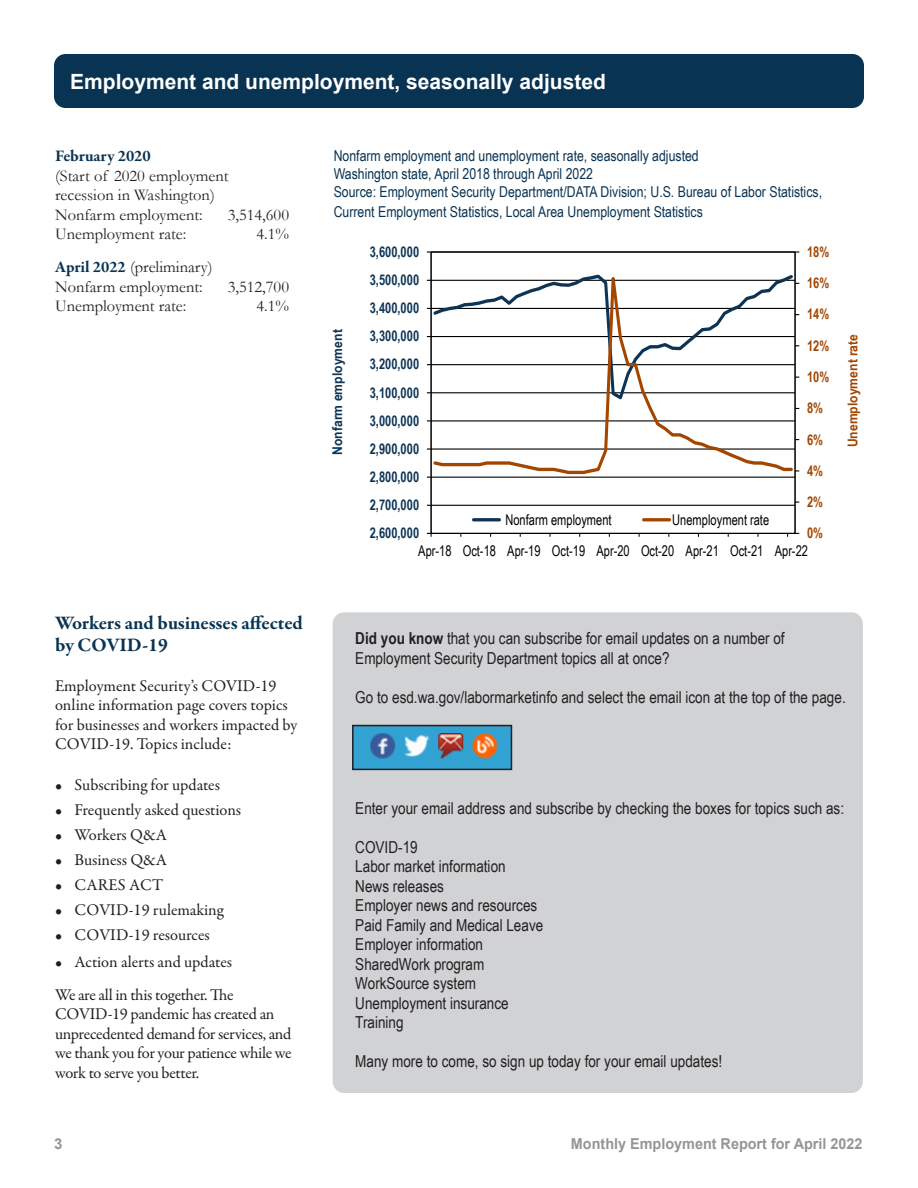
<style>
.page{position:relative;width:918px;height:1188px;background:#fff}
.page>*{position:absolute;margin:0;border:0;box-sizing:border-box;transform-origin:0 0}
.t1{font:700 21px "Arial";color:#fff}
.Figure_captions{font:700 19.5px/22.5px "Garamond Premr Pro";letter-spacing:-.005em;color:#093353}
.Section_Heading{font:16.5px/19.5px "Arial Narrow";color:#231f20}
.Figure_captions-2{font:16.5px/19.5px "Garamond Premr Pro";letter-spacing:-.005em;color:#231f20}
.Body_text{font:16.5px/19.5px "Garamond";color:#231f20}
.Figure_table_heading{font:15px/19.5px "Arial Narrow";color:#093353}
.t2{font:700 15px "Arial";color:#939598;scale:.96 1}
.t3{font:700 15px "Arial";color:#939598}
.t4{font:700 14.7px "Arial Narrow";color:#0d3455;scale:.91 1}
.t5{font:14.7px "Arial Narrow";color:#000;scale:.91 1}
.t6{font:700 14.7px "Arial Narrow";color:#a24600;scale:.91 1}
.t7{font:700 13.5px "Arial Narrow";letter-spacing:.005em;color:#0d3455;scale:1.09 1}
.t8{font:700 13.5px "Arial Narrow";letter-spacing:.005em;color:#a24600;scale:1.09 1}
.s1{font-family:"Garamond Premr Pro";font-weight:700;color:#093353}
.s2{font-weight:700}
</style>
<div class="page">
<div style="left:54px;top:54px;width:810px;height:54px;background:#093353;border-radius:12px"></div>
<div style="left:333px;top:612px;width:530px;height:481px;background:#d1d2d4;border-radius:12px"></div>
<hr style="left:431px;top:505px;width:364px;height:1px;background:#000">
<hr style="left:431px;top:477px;width:364px;height:1px;background:#000">
<hr style="left:795px;top:252px;width:1px;height:281px;background:#000">
<hr style="left:431px;top:252px;width:1px;height:281px;background:#000">
<hr style="left:431px;top:533px;width:364px;height:1px;background:#000">
<svg style="left:431px;top:252px;width:363px;height:224px"></svg>
<hr style="left:473px;top:518px;width:26px;height:3px;background:#0d3455">
<hr style="left:644px;top:518px;width:26px;height:3px;background:#a24600">
<img style="left:355px;top:728px;width:154px;height:39px">
<div style="left:352px;top:725px;width:160px;height:45px;border:2px solid #231f20"></div>
<h2 class="t1" style="left:70px;top:67px;width:537px">Employment and unemployment, seasonally adjusted</h2>
<p class="Body_text" style="left:55px;top:146px;width:175px"><span class="s1">February 2020<br></span>(Start of 2020 employment recession in Washington)<br>Nonfarm employment:</p>
<p class="Body_text" style="left:228px;top:204px;width:63px">3,514,600</p>
<p class="Body_text" style="left:55px;top:224px;width:133px">Unemployment rate:</p>
<p class="Body_text" style="left:256px;top:224px;width:34px">4.1%</p>
<p class="Body_text" style="left:55px;top:257px;width:159px"><span class="s1">April 2022</span> (preliminary)<br>Nonfarm employment:</p>
<p class="Body_text" style="left:228px;top:276px;width:63px">3,512,700</p>
<p class="Body_text" style="left:55px;top:296px;width:133px">Unemployment rate:</p>
<p class="Body_text" style="left:256px;top:296px;width:34px">4.1%</p>
<p class="Figure_captions" style="left:55px;top:612px;width:249px">Workers and businesses affected by COVID-19</p>
<p class="Figure_captions-2" style="left:55px;top:676px;width:244px">Employment Security’s COVID-19 online information page covers topics for businesses and workers impacted by COVID-19. Topics include:</p>
<p class="Figure_captions-2" style="left:55px;top:776px;width:167px">• Subscribing for updates</p>
<p class="Figure_captions-2" style="left:55px;top:801px;width:188px">• Frequently asked questions</p>
<p class="Figure_captions-2" style="left:55px;top:826px;width:113px">• Workers Q&amp;A</p>
<p class="Figure_captions-2" style="left:55px;top:851px;width:114px">• Business Q&amp;A</p>
<p class="Figure_captions-2" style="left:55px;top:876px;width:110px">• CARES ACT</p>
<p class="Figure_captions-2" style="left:55px;top:901px;width:170px">• COVID-19 rulemaking</p>
<p class="Figure_captions-2" style="left:55px;top:926px;width:156px">• COVID-19 resources</p>
<p class="Figure_captions-2" style="left:55px;top:952px;width:179px">• Action alerts and updates</p>
<p class="Figure_captions-2" style="left:55px;top:985px;width:238px">We are all in this together. The COVID-19 pandemic has created an unprecedented demand for services, and we thank you for your patience while we work to serve you better.</p>
<p class="Figure_table_heading" style="left:334px;top:145px;width:367px">Nonfarm employment and unemployment rate, seasonally adjusted</p>
<p class="Figure_table_heading" style="left:334px;top:163px;width:261px">Washington state, April 2018 through April 2022</p>
<p class="Figure_table_heading" style="left:334px;top:181px;width:490px">Source: Employment Security Department/DATA Division; U.S. Bureau of Labor Statistics,<br>Current Employment Statistics, Local Area Unemployment Statistics</p>
<p class="t7" style="left:327px;top:455px;width:116px;rotate:-90deg">Nonfarm employment</p>
<p class="t4" style="left:370px;top:241px;width:56px">3,600,000</p>
<p class="t4" style="left:370px;top:269px;width:56px">3,500,000</p>
<p class="t4" style="left:370px;top:297px;width:56px">3,400,000</p>
<p class="t4" style="left:370px;top:325px;width:56px">3,300,000</p>
<p class="t4" style="left:370px;top:353px;width:56px">3,200,000</p>
<p class="t4" style="left:370px;top:381px;width:56px">3,100,000</p>
<p class="t4" style="left:370px;top:409px;width:56px">3,000,000</p>
<p class="t4" style="left:370px;top:438px;width:56px">2,900,000</p>
<p class="t4" style="left:370px;top:466px;width:56px">2,800,000</p>
<p class="t4" style="left:370px;top:494px;width:56px">2,700,000</p>
<p class="t4" style="left:370px;top:522px;width:56px">2,600,000</p>
<p class="t5" style="left:505px;top:509px;width:118px">Nonfarm employment</p>
<p class="t5" style="left:672px;top:509px;width:108px">Unemployment rate</p>
<p class="t6" style="left:807px;top:241px;width:26px">18%</p>
<p class="t6" style="left:807px;top:272px;width:26px">16%</p>
<p class="t6" style="left:807px;top:303px;width:26px">14%</p>
<p class="t6" style="left:807px;top:334px;width:26px">12%</p>
<p class="t6" style="left:807px;top:366px;width:26px">10%</p>
<p class="t6" style="left:807px;top:397px;width:19px">8%</p>
<p class="t6" style="left:807px;top:428px;width:19px">6%</p>
<p class="t6" style="left:807px;top:459px;width:19px">4%</p>
<p class="t6" style="left:807px;top:491px;width:19px">2%</p>
<p class="t6" style="left:807px;top:522px;width:19px">0%</p>
<p class="t5" style="left:418px;top:540px;width:430px">Apr-18 Oct-18 Apr-19 Oct-19 Apr-20 Oct-20 Apr-21 Oct-21 Apr-22</p>
<p class="t8" style="left:843px;top:447px;width:106px;rotate:-90deg">Unemployment rate</p>
<p class="Section_Heading" style="left:355px;top:628px;width:431px"><span class="s2">Did you know</span> that you can subscribe for email updates on a number of<br>Employment Security Department topics all at once?</p>
<p class="Section_Heading" style="left:355px;top:686px;width:492px">Go to esd.wa.gov/labormarketinfo and select the email icon at the top of the page.</p>
<p class="Section_Heading" style="left:355px;top:797px;width:490px">Enter your email address and subscribe by checking the boxes for topics such as:</p>
<p class="Section_Heading" style="left:355px;top:836px;width:64px">COVID-19</p>
<p class="Section_Heading" style="left:355px;top:856px;width:152px">Labor market information</p>
<p class="Section_Heading" style="left:355px;top:875px;width:90px">News releases</p>
<p class="Section_Heading" style="left:355px;top:895px;width:183px">Employer news and resources</p>
<p class="Section_Heading" style="left:355px;top:914px;width:190px">Paid Family and Medical Leave</p>
<p class="Section_Heading" style="left:355px;top:934px;width:129px">Employer information</p>
<p class="Section_Heading" style="left:355px;top:953px;width:131px">SharedWork program</p>
<p class="Section_Heading" style="left:355px;top:973px;width:122px">WorkSource system</p>
<p class="Section_Heading" style="left:355px;top:992px;width:155px">Unemployment insurance</p>
<p class="Section_Heading" style="left:355px;top:1012px;width:50px">Training</p>
<p class="Section_Heading" style="left:355px;top:1051px;width:369px">Many more to come, so sign up today for your email updates!</p>
<p class="t3" style="left:54px;top:1134px;width:10px">3</p>
<p class="t2" style="left:571px;top:1134px;width:305px">Monthly Employment Report for April 2022</p>
</div>
